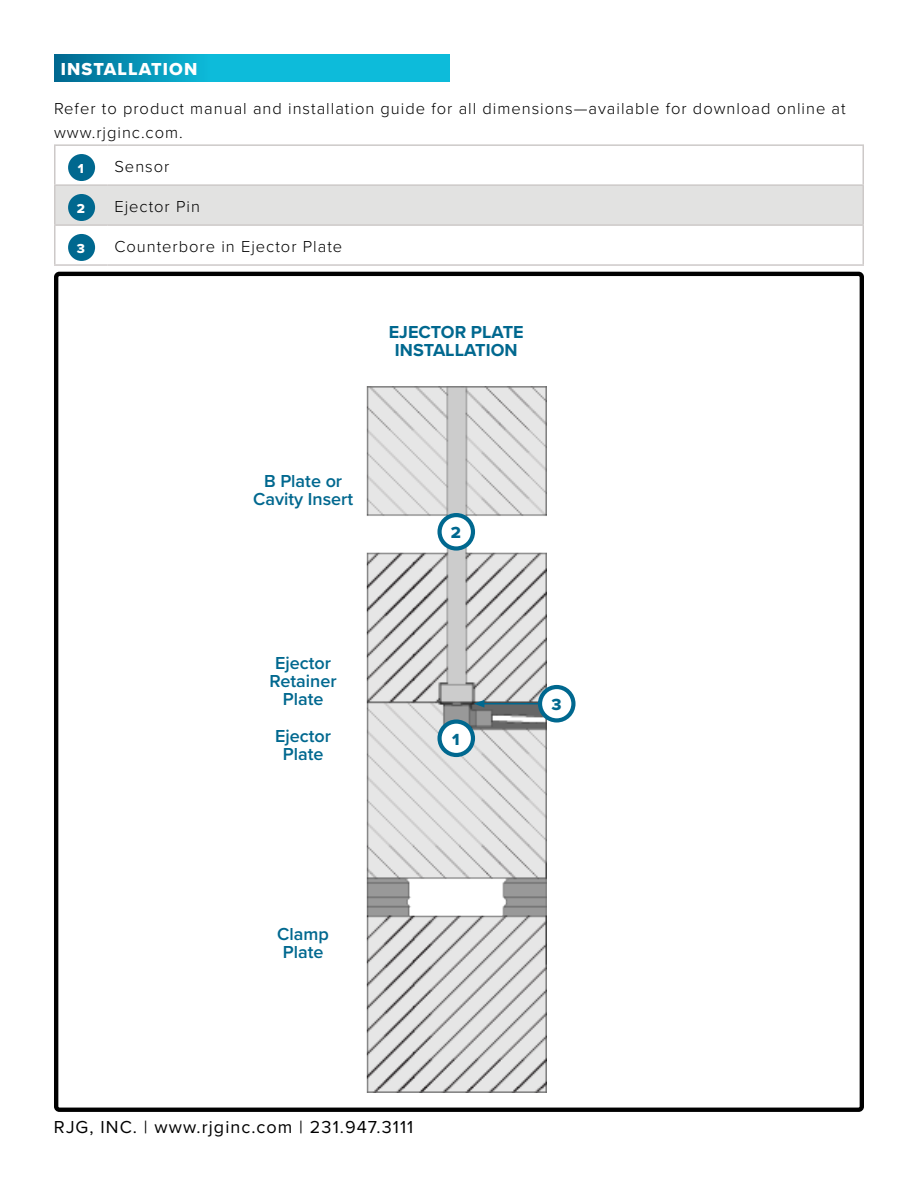
<style>
.page{position:relative;width:918px;height:1188px;background:#fff}
.page>*{position:absolute;margin:0;border:0;box-sizing:border-box;transform-origin:0 0}
.t1{font:600 18px/18px "Proxima Nova";color:#00688f;text-align:center}
.t2{font:18px "Proxima Nova";letter-spacing:.06em;color:#000}
.t3{font:700 18px/18px "Proxima Nova";color:#00688f;text-align:center}
.t4{font:18px "Proxima Nova Extrabld";letter-spacing:.06em;color:#fff}
.t5{font:16.65px "Proxima Nova Extrabld";color:#00688f}
.t6{font:300 16.5px/24px "Proxima Nova";letter-spacing:.06em;color:#000}
.t7{font:13.5px "Proxima Nova Extrabld";color:#fff}
</style>
<div class="page">
<svg style="left:54px;top:54px;width:396px;height:28px;background:#0aaaca"></svg>
<div style="left:54px;top:272px;width:810px;height:840px;border:4px solid #000;border-radius:3px"></div>
<img style="left:366px;top:386px;width:180px;height:707px">
<svg style="left:440px;top:515px;width:33px;height:33px"></svg>
<div style="left:437px;top:513px;width:38px;height:38px;border:4px solid #00688f;border-radius:50%"></div>
<svg style="left:440px;top:722px;width:33px;height:33px"></svg>
<div style="left:437px;top:719px;width:38px;height:38px;border:4px solid #00688f;border-radius:50%"></div>
<hr style="left:482px;top:703px;width:63px;height:1px;background:#00688f">
<svg style="left:474px;top:700px;width:10px;height:8px"></svg>
<svg style="left:540px;top:687px;width:33px;height:33px"></svg>
<div style="left:538px;top:685px;width:38px;height:38px;border:4px solid #00688f;border-radius:50%"></div>
<div style="left:56px;top:186px;width:806px;height:38px;background:#e2e2e1"></div>
<hr style="left:54px;top:144px;width:54px;height:2px;background:#cdc9c8">
<hr style="left:54px;top:146px;width:2px;height:38px;background:#cdc9c8">
<hr style="left:108px;top:144px;width:756px;height:2px;background:#cdc9c8">
<hr style="left:862px;top:146px;width:2px;height:38px;background:#cdc9c8">
<hr style="left:54px;top:184px;width:54px;height:2px;background:#cdc9c8">
<hr style="left:54px;top:186px;width:2px;height:38px;background:#cdc9c8">
<hr style="left:108px;top:184px;width:756px;height:2px;background:#cdc9c8">
<hr style="left:862px;top:186px;width:2px;height:38px;background:#cdc9c8">
<hr style="left:54px;top:224px;width:54px;height:2px;background:#cdc9c8">
<hr style="left:54px;top:226px;width:2px;height:38px;background:#cdc9c8">
<hr style="left:108px;top:224px;width:756px;height:2px;background:#cdc9c8">
<hr style="left:862px;top:226px;width:2px;height:38px;background:#cdc9c8">
<hr style="left:54px;top:264px;width:54px;height:2px;background:#cdc9c8">
<hr style="left:108px;top:264px;width:756px;height:2px;background:#cdc9c8">
<div style="left:70px;top:156px;width:23px;height:23px;background:#00688f;border-radius:50%"></div>
<div style="left:68px;top:154px;width:27px;height:27px;border:4px solid #00688f;border-radius:50%"></div>
<div style="left:70px;top:196px;width:23px;height:23px;background:#00688f;border-radius:50%"></div>
<div style="left:68px;top:194px;width:27px;height:27px;border:4px solid #00688f;border-radius:50%"></div>
<div style="left:70px;top:236px;width:23px;height:23px;background:#00688f;border-radius:50%"></div>
<div style="left:68px;top:234px;width:27px;height:27px;border:4px solid #00688f;border-radius:50%"></div>
<p class="t4" style="left:61px;top:56px;width:138px">INSTALLATION</p>
<p class="t6" style="left:54px;top:96px;width:793px">Refer to product manual and installation guide for all dimensions—available for download online at www.rjginc.com.</p>
<p class="t7" style="left:78px;top:158px;width:8px">1</p>
<p class="t6" style="left:114px;top:153px;width:57px">Sensor</p>
<p class="t7" style="left:77px;top:198px;width:10px">2</p>
<p class="t6" style="left:114px;top:193px;width:87px">Ejector Pin</p>
<p class="t7" style="left:77px;top:238px;width:10px">3</p>
<p class="t6" style="left:114px;top:233px;width:229px">Counterbore in Ejector Plate</p>
<p class="t3" style="left:389px;top:323px;width:136px">EJECTOR PLATE<br>INSTALLATION</p>
<p class="t1" style="left:253px;top:472px;width:102px">B Plate or<br>Cavity Insert</p>
<p class="t1" style="left:270px;top:654px;width:68px">Ejector<br>Retainer<br>Plate</p>
<p class="t1" style="left:275px;top:726px;width:57px">Ejector<br>Plate</p>
<p class="t5" style="left:451px;top:520px;width:12px">2</p>
<p class="t5" style="left:452px;top:727px;width:9px">1</p>
<p class="t5" style="left:551px;top:692px;width:12px">3</p>
<p class="t1" style="left:277px;top:925px;width:53px">Clamp<br>Plate</p>
<p class="t2" style="left:54px;top:1113px;width:361px">RJG, INC. | www.rjginc.com | 231.947.3111</p>
</div>
